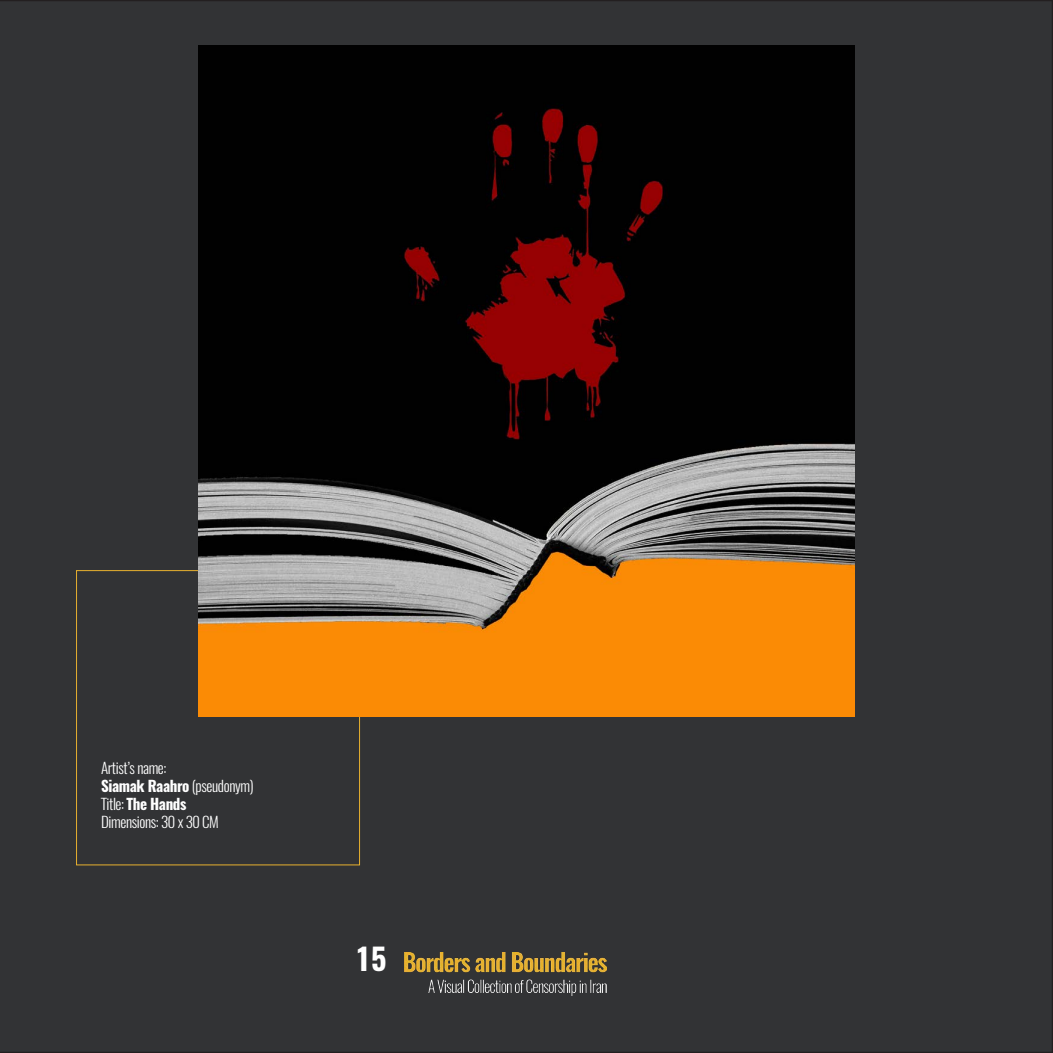
<style>
.page{position:relative;width:1053px;height:1053px;background:#fff}
.page>*{position:absolute;margin:0;border:0;box-sizing:border-box;transform-origin:0 0}
.t1{font:700 30px "Oswald";color:#fff}
.t2{font:700 15px "Oswald";letter-spacing:-.025em;color:#fff}
.t3{font:300 15px "Oswald";letter-spacing:-.025em;color:#fff}
.s1{font-weight:300}
</style>
<div class="page">
<div style="left:0;top:0;width:1052px;height:1052px;background:#323335"></div>
<img style="left:404px;top:952px;width:202px;height:43px">
<div style="left:76px;top:570px;width:284px;height:295px;border:1px solid #e7b02f"></div>
<img style="left:198px;top:46px;width:656px;height:670px">
<p class="t3" style="left:101px;top:758px;width:67px">Artist’s name:</p>
<p class="t2" style="left:101px;top:775px;width:154px">Siamak Raahro <span class="s1">(pseudonym)</span></p>
<p class="t2" style="left:101px;top:793px;width:87px"><span class="s1">Title:</span> The Hands</p>
<p class="t3" style="left:101px;top:812px;width:119px">Dimensions: 30 x 30 CM</p>
<h1 class="t1" style="left:355px;top:938px;width:33px">15</h1>
</div>
